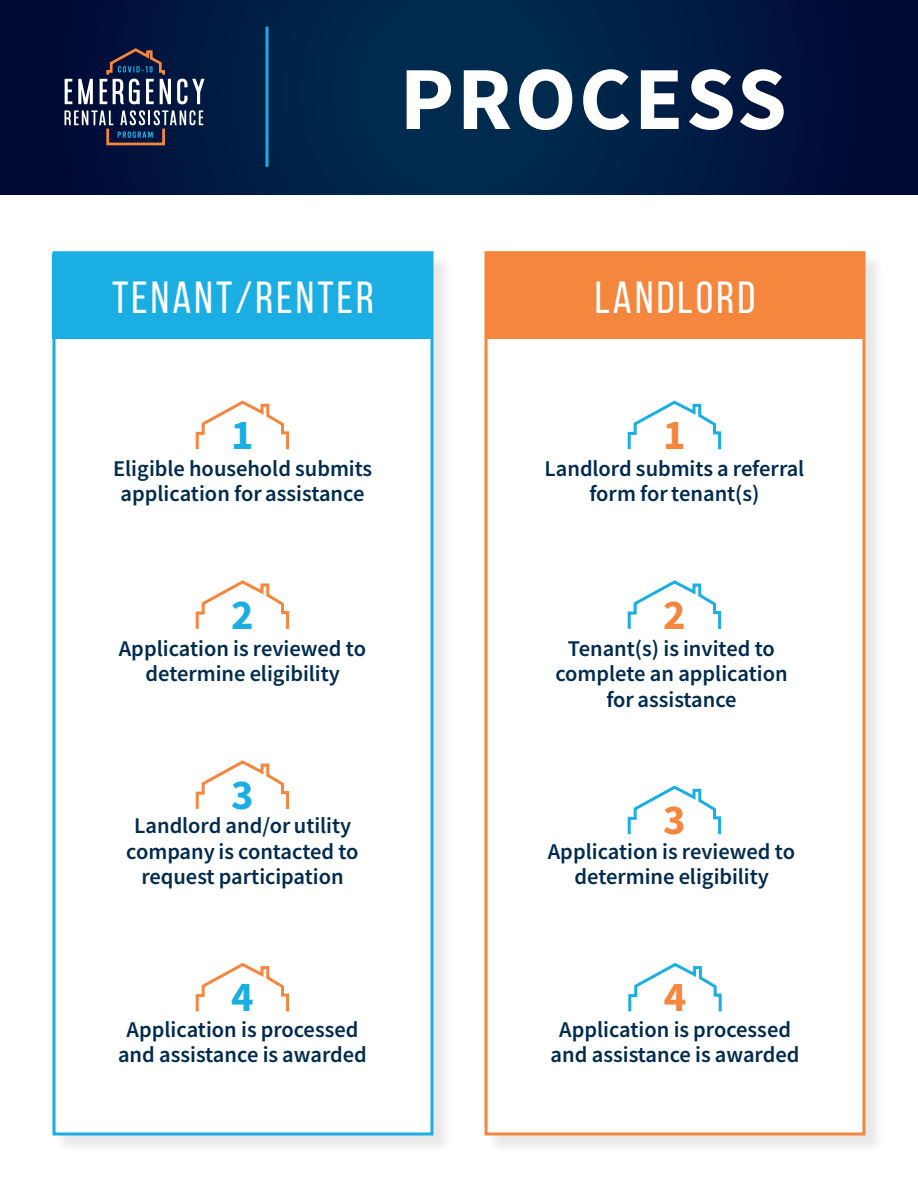
<style>
.page{position:relative;width:918px;height:1188px;background:#fff}
.page>*{position:absolute;margin:0;border:0;box-sizing:border-box;transform-origin:0 0}
.t1{font:700 90px "Source Sans Pro";letter-spacing:.03em;color:#fff}
.Paragraph_Style_1{font:45px "Bebas Neue";letter-spacing:.07em;color:#fff}
.t2{font:700 42.6px "Source Sans Pro";color:#1aaee2}
.t3{font:700 42.6px "Source Sans Pro";color:#f5863d}
.Paragraph_Style_3{font:22.5px/25.5px "Source Sans Variable";color:#002b4e;text-align:center}
</style>
<div class="page">
<div style="left:55px;top:253px;width:397px;height:901px;background:#231f20;opacity:.1"></div>
<div style="left:52px;top:251px;width:382px;height:885px;background:#fff;border:3px solid #1aaee2"></div>
<div style="left:487px;top:254px;width:397px;height:900px;background:#231f20;opacity:.1"></div>
<div style="left:484px;top:251px;width:382px;height:885px;background:#fff;border:3px solid #f5863d"></div>
<svg style="left:0;top:0;width:918px;height:195px;background:#001b42"></svg>
<svg style="left:65px;top:79px;width:7px;height:25px"></svg>
<svg style="left:78px;top:79px;width:15px;height:25px"></svg>
<svg style="left:100px;top:47px;width:71px;height:57px;background:#404964"></svg>
<svg style="left:177px;top:79px;width:28px;height:25px"></svg>
<svg style="left:64px;top:110px;width:139px;height:36px;background:#323e5c"></svg>
<hr style="left:266px;top:27px;width:2px;height:140px;background:#1aaee2">
<div style="left:52px;top:254px;width:382px;height:85px;background:#1aaee2"></div>
<div style="left:488px;top:254px;width:378px;height:85px;background:#f5863d"></div>
<svg style="left:195px;top:580px;width:95px;height:49px"></svg>
<svg style="left:627px;top:580px;width:95px;height:49px"></svg>
<svg style="left:195px;top:760px;width:95px;height:49px"></svg>
<svg style="left:627px;top:785px;width:95px;height:50px"></svg>
<svg style="left:195px;top:962px;width:95px;height:50px"></svg>
<svg style="left:628px;top:962px;width:94px;height:50px"></svg>
<svg style="left:195px;top:400px;width:95px;height:50px"></svg>
<svg style="left:627px;top:400px;width:95px;height:50px"></svg>
<p class="t1" style="left:400px;top:41px;width:388px">PROCESS</p>
<p class="Paragraph_Style_1" style="left:112px;top:273px;width:263px">TENANT/RENTER</p>
<p class="Paragraph_Style_1" style="left:595px;top:273px;width:162px">LANDLORD</p>
<p class="t2" style="left:231px;top:408px;width:24px">1</p>
<p class="t3" style="left:663px;top:408px;width:24px">1</p>
<p class="Paragraph_Style_3" style="left:113px;top:456px;width:261px">Eligible household submits application for assistance</p>
<p class="Paragraph_Style_3" style="left:545px;top:456px;width:261px">Landlord submits a referral form for tenant(s)</p>
<p class="t2" style="left:231px;top:587px;width:24px">2</p>
<p class="t3" style="left:663px;top:587px;width:24px">2</p>
<p class="Paragraph_Style_3" style="left:119px;top:636px;width:249px">Application is reviewed to determine eligibility</p>
<p class="Paragraph_Style_3" style="left:555px;top:636px;width:234px">Tenant(s) is invited to complete an application for assistance</p>
<p class="t2" style="left:231px;top:767px;width:24px">3</p>
<p class="Paragraph_Style_3" style="left:126px;top:813px;width:234px">Landlord and/or utility company is contacted to request participation</p>
<p class="t3" style="left:663px;top:793px;width:24px">3</p>
<p class="Paragraph_Style_3" style="left:548px;top:839px;width:249px">Application is reviewed to determine eligibility</p>
<p class="t2" style="left:231px;top:970px;width:24px">4</p>
<p class="t3" style="left:664px;top:970px;width:24px">4</p>
<p class="Paragraph_Style_3" style="left:118px;top:1017px;width:250px">Application is processed and assistance is awarded</p>
<p class="Paragraph_Style_3" style="left:551px;top:1017px;width:250px">Application is processed and assistance is awarded</p>
</div>
